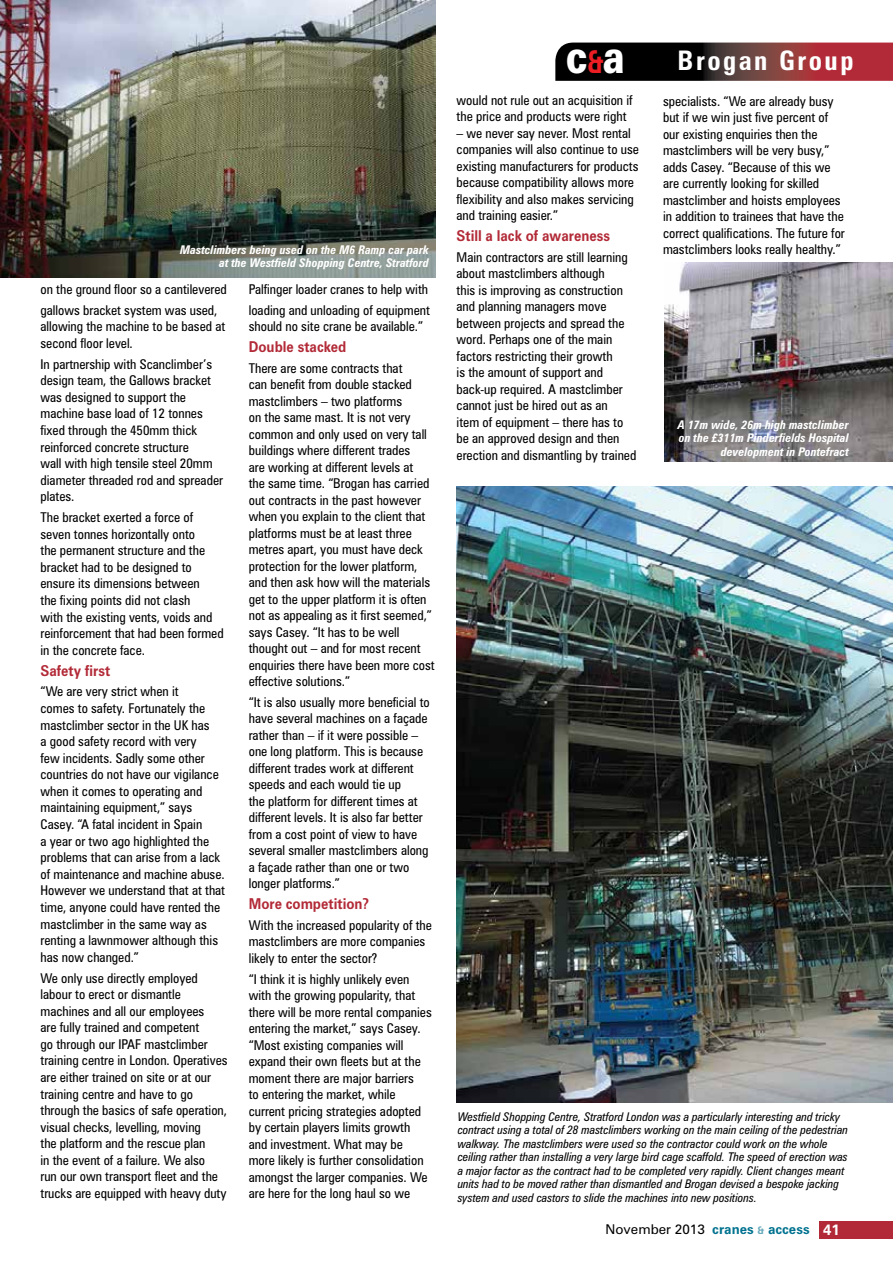
<style>
.page{position:relative;width:893px;height:1263px;background:#fff}
.page>*{position:absolute;margin:0;border:0;box-sizing:border-box;transform-origin:0 0}
.t1{font:700 condensed 27px "Zurich BT";letter-spacing:.09em;color:#fff}
.t2{font:700 15px "Zurich BT";color:#b22a37;scale:.9 1}
.t3{font:condensed 13.5px/16.5px "Zurich BT";color:#000}
.t4{font:13.5px "Zurich BT";color:#000}
.t5{font:italic condensed 12px/13.5px "Zurich BT";color:#000}
.t6{font:italic 700 condensed 12px/13.5px "Zurich BT";color:#fff;text-align:right}
.s1{font-weight:900;font-stretch:normal;font-size:45.9px}
.s2{font-stretch:normal;font-size:31.65px;color:#ed1d24}
.s3{font-weight:700;color:#00728f}
.s4{font-weight:700;font-size:10.5px;color:#66aabc}
.s5{font-weight:700;font-size:15px;color:#fff}
</style>
<div class="page">
<img style="left:457px;top:486px;width:436px;height:616px">
<img style="left:0;top:0;width:436px;height:277px">
<img style="left:664px;top:263px;width:229px;height:199px">
<div style="left:819px;top:1222px;width:74px;height:17px;background:#b22a37"></div>
<svg style="left:555px;top:43px;width:338px;height:38px;background:#502022"></svg>
<p class="t6" style="left:180px;top:243px;width:250px">Mastclimbers being used on the M6 Ramp car park at the Westfield Shopping Centre, Stratford</p>
<p class="t3" style="left:40px;top:278px;width:188px;line-height:20.9px">on the ground floor so a cantilevered gallows bracket system was used,</p>
<p class="t3" style="left:40px;top:318px;width:186px">allowing the machine to be based at second floor level.</p>
<p class="t3" style="left:40px;top:355px;width:184px">In partnership with Scanclimber’s design team, the Gallows bracket was designed to support the machine base load of 12 tonnes fixed through the 450mm thick reinforced concrete structure<br>wall with high tensile steel 20mm diameter threaded rod and spreader plates.</p>
<p class="t3" style="left:40px;top:509px;width:185px">The bracket exerted a force of seven tonnes horizontally onto<br>the permanent structure and the bracket had to be designed to ensure its dimensions between<br>the fixing points did not clash<br>with the existing vents, voids and reinforcement that had been formed in the concrete face.</p>
<p class="t2" style="left:40px;top:661px;width:79px">Safety first</p>
<p class="t3" style="left:40px;top:683px;width:186px">“We are very strict when it<br>comes to safety. Fortunately the mastclimber sector in the UK has<br>a good safety record with very<br>few incidents. Sadly some other countries do not have our vigilance when it comes to operating and maintaining equipment,” says<br>Casey. “A fatal incident in Spain<br>a year or two ago highlighted the problems that can arise from a lack of maintenance and machine abuse.<br>However we understand that at that time, anyone could have rented the mastclimber in the same way as renting a lawnmower although this has now changed.”</p>
<p class="t3" style="left:40px;top:969px;width:189px">We only use directly employed labour to erect or dismantle machines and all our employees<br>are fully trained and competent<br>go through our IPAF mastclimber training centre in London. Operatives are either trained on site or at our training centre and have to go through the basics of safe operation, visual checks, levelling, moving<br>the platform and the rescue plan<br>in the event of a failure. We also<br>run our own transport fleet and the trucks are equipped with heavy duty</p>
<p class="t3" style="left:249px;top:279px;width:183px;line-height:20.7px">Palfinger loader cranes to help with loading and unloading of equipment</p>
<p class="t3" style="left:249px;top:318px;width:176px">should no site crane be available.”</p>
<p class="t2" style="left:249px;top:337px;width:110px">Double stacked</p>
<p class="t3" style="left:249px;top:359px;width:187px">There are some contracts that<br>can benefit from double stacked mastclimbers – two platforms<br>on the same mast. It is not very common and only used on very tall buildings where different trades<br>are working at different levels at<br>the same time. “Brogan has carried out contracts in the past however when you explain to the client that platforms must be at least three metres apart, you must have deck protection for the lower platform, and then ask how will the materials get to the upper platform it is often not as appealing as it first seemed,” says Casey. “It has to be well thought out – and for most recent enquiries there have been more cost effective solutions.”</p>
<p class="t3" style="left:249px;top:694px;width:183px">“It is also usually more beneficial to have several machines on a façade rather than – if it were possible – one long platform. This is because different trades work at different speeds and each would tie up<br>the platform for different times at different levels. It is also far better from a cost point of view to have several smaller mastclimbers along a façade rather than one or two longer platforms.”</p>
<p class="t2" style="left:249px;top:895px;width:135px">More competition?</p>
<p class="t3" style="left:249px;top:917px;width:185px">With the increased popularity of the mastclimbers are more companies likely to enter the sector?</p>
<p class="t3" style="left:249px;top:970px;width:185px">“I think it is highly unlikely even with the growing popularity, that there will be more rental companies entering the market,” says Casey. “Most existing companies will expand their own fleets but at the moment there are major barriers<br>to entering the market, while current pricing strategies adopted by certain players limits growth and investment. What may be more likely is further consolidation amongst the larger companies. We are here for the long haul so we</p>
<h1 class="t1" style="left:566px;top:44px;width:289px"><span class="s1">c</span><span class="s2">&amp;</span><span class="s1">a</span> Brogan Group</h1>
<p class="t3" style="left:457px;top:92px;width:178px">would not rule out an acquisition if the price and products were right</p>
<p class="t3" style="left:457px;top:125px;width:184px">– we never say never. Most rental companies will also continue to use existing manufacturers for products because compatibility allows more flexibility and also makes servicing and training easier.”</p>
<p class="t2" style="left:457px;top:227px;width:172px">Still a lack of awareness</p>
<p class="t3" style="left:457px;top:249px;width:181px">Main contractors are still learning about mastclimbers although<br>this is improving as construction and planning managers move between projects and spread the word. Perhaps one of the main factors restricting their growth<br>is the amount of support and back-up required. A mastclimber cannot just be hired out as an<br>item of equipment – there has to be an approved design and then erection and dismantling by trained</p>
<p class="t3" style="left:663px;top:93px;width:183px">specialists. “We are already busy but if we win just five percent of our existing enquiries then the mastclimbers will be very busy,” adds Casey. “Because of this we are currently looking for skilled mastclimber and hoists employees in addition to trainees that have the correct qualifications. The future for mastclimbers looks really healthy.”</p>
<p class="t6" style="left:678px;top:418px;width:172px">A 17m wide, 26m high mastclimber on the £311m Pinderfields Hospital development in Pontefract</p>
<p class="t5" style="left:458px;top:1110px;width:392px">Westfield Shopping Centre, Stratford London was a particularly interesting and tricky contract using a total of 28 mastclimbers working on the main ceiling of the pedestrian walkway. The mastclimbers were used so the contractor could work on the whole ceiling rather than installing a very large bird cage scaffold. The speed of erection was a major factor as the contract had to be completed very rapidly. Client changes meant units had to be moved rather than dismantled and Brogan devised a bespoke jacking system and used castors to slide the machines into new positions.</p>
<p class="t4" style="left:605px;top:1220px;width:236px">November 2013 <span class="s3">cranes</span> <span class="s4">&amp;</span> <span class="s3">access</span> <span class="s5">41</span></p>
</div>
